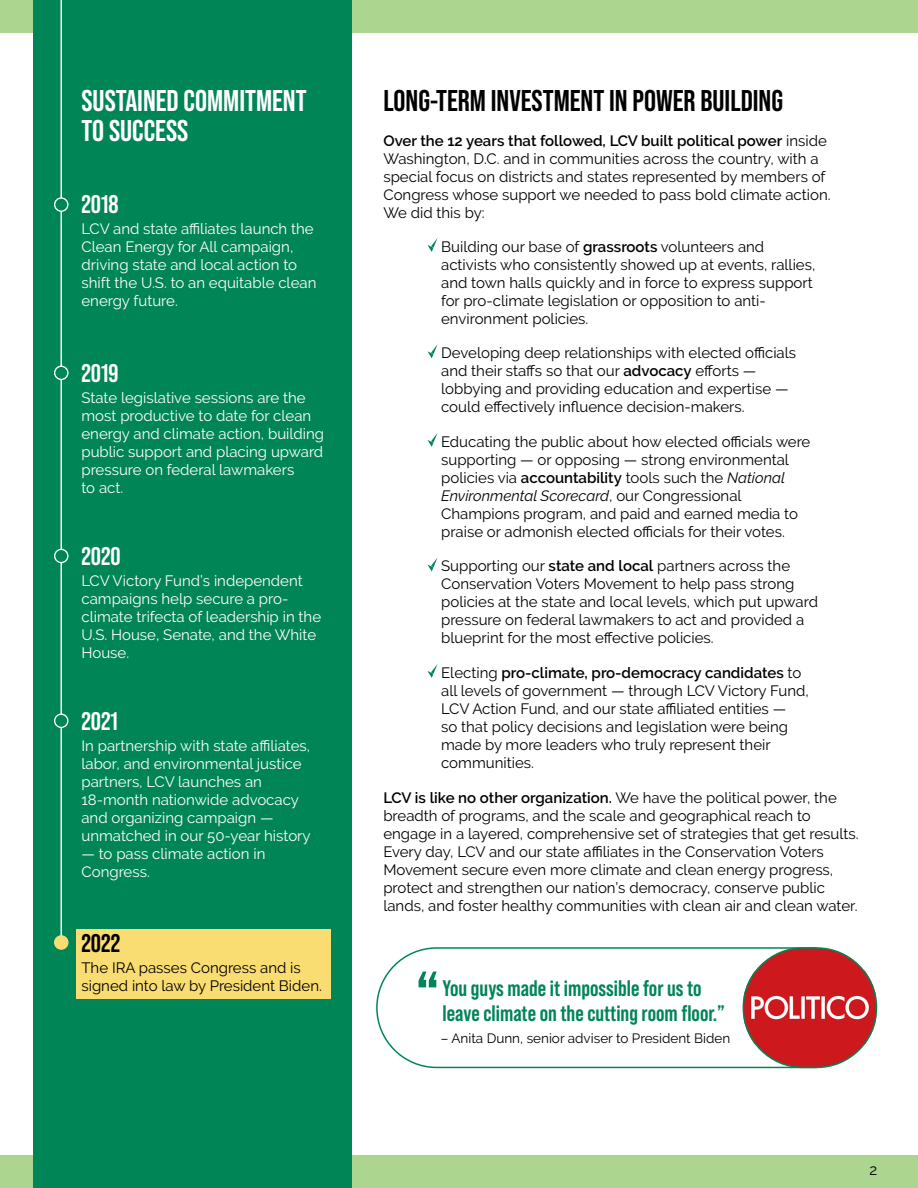
<style>
.page{position:relative;width:918px;height:1188px;background:#fff}
.page>*{position:absolute;margin:0;border:0;box-sizing:border-box;transform-origin:0 0}
.Quotation_Mark{font:700 69px "Bebas Neue Pro";color:#008557}
.Section_Header_-_H3{font:700 30px "Bebas Neue Pro";color:#000}
.Section_Header_-_H3-2{font:700 30px "Bebas Neue Pro";color:#fff}
.Timeline_Year_H4{font:700 25.5px "Bebas Neue Pro";color:#fff}
.Timeline_Year_H4-2{font:700 25.5px "Bebas Neue Pro";color:#000}
.Pull_Quote_H5{font:700 22.5px "Bebas Neue Pro";color:#008557}
.t1{font:15px/18px "Raleway";color:#000}
.t2{font:15px/18px "Raleway";color:#fff}
.t3{font:13.5px "Raleway";color:#000}
.s1{font-weight:600}
.s2{font-style:italic}
</style>
<div class="page">
<div style="left:0;top:1156px;width:918px;height:32px;background:#acd58f"></div>
<div style="left:0;top:0;width:918px;height:32px;background:#acd58f"></div>
<div style="left:33px;top:0;width:319px;height:1188px;background:#008557"></div>
<hr style="left:61px;top:0;width:1px;height:942px;background:#fff">
<div style="left:77px;top:929px;width:254px;height:70px;background:#f9dd72"></div>
<div style="left:55px;top:936px;width:13px;height:13px;background:#f9dd72;border-radius:50%"></div>
<div style="left:54px;top:935px;width:15px;height:15px;border:1px solid #f9dd72;border-radius:50%"></div>
<svg style="left:55px;top:714px;width:13px;height:13px"></svg>
<div style="left:54px;top:714px;width:15px;height:14px;border:1px solid #fff;border-radius:50%"></div>
<svg style="left:55px;top:549px;width:13px;height:14px"></svg>
<div style="left:54px;top:549px;width:15px;height:14px;border:1px solid #fff;border-radius:50%"></div>
<svg style="left:55px;top:198px;width:13px;height:13px"></svg>
<div style="left:54px;top:197px;width:15px;height:15px;border:1px solid #fff;border-radius:50%"></div>
<svg style="left:55px;top:366px;width:13px;height:13px"></svg>
<div style="left:54px;top:366px;width:15px;height:14px;border:1px solid #fff;border-radius:50%"></div>
<svg style="left:376px;top:947px;width:442px;height:122px"></svg>
<div style="left:743px;top:948px;width:134px;height:119px;background:#cd181d;border-radius:60px"></div>
<img style="left:744px;top:971px;width:132px;height:74px">
<div style="left:743px;top:947px;width:134px;height:121px;border:2px solid #008557;border-radius:60px"></div>
<svg style="left:427px;top:238px;width:11px;height:14px"></svg>
<svg style="left:427px;top:344px;width:11px;height:14px"></svg>
<svg style="left:427px;top:433px;width:11px;height:14px"></svg>
<svg style="left:427px;top:557px;width:11px;height:15px"></svg>
<svg style="left:427px;top:664px;width:11px;height:14px"></svg>
<p class="Section_Header_-_H3-2" style="left:81px;top:84px;width:227px">SUSTAINED COMMITMENT</p>
<p class="Section_Header_-_H3-2" style="left:81px;top:114px;width:108px">TO SUCCESS</p>
<p class="Timeline_Year_H4" style="left:81px;top:190px;width:39px">2018</p>
<p class="t2" style="left:81px;top:220px;width:236px">LCV and state affiliates launch the<br>Clean Energy for All campaign, driving state and local action to shift the U.S. to an equitable clean energy future.</p>
<p class="Timeline_Year_H4" style="left:81px;top:358px;width:39px">2019</p>
<p class="t2" style="left:81px;top:388px;width:244px">State legislative sessions are the most productive to date for clean energy and climate action, building public support and placing upward pressure on federal lawmakers</p>
<p class="t2" style="left:81px;top:478px;width:43px">to act.</p>
<p class="Timeline_Year_H4" style="left:81px;top:541px;width:41px">2020</p>
<p class="t2" style="left:81px;top:571px;width:241px">LCV Victory Fund’s independent campaigns help secure a pro&shy;climate trifecta of leadership in the<br>U.S. House, Senate, and the White<br>House.</p>
<p class="Timeline_Year_H4" style="left:81px;top:706px;width:38px">2021</p>
<p class="t2" style="left:81px;top:736px;width:231px">In partnership with state affiliates, labor, and environmental justice partners, LCV launches an<br>18-month nationwide advocacy and organizing campaign — unmatched in our 50-year history</p>
<p class="t2" style="left:81px;top:844px;width:185px">— to pass climate action in<br>Congress.</p>
<p class="Timeline_Year_H4-2" style="left:81px;top:929px;width:40px">2022</p>
<p class="t1" style="left:81px;top:959px;width:242px">The IRA passes Congress and is signed into law by President Biden.</p>
<p class="Section_Header_-_H3" style="left:383px;top:84px;width:401px">LONG-TERM INVESTMENT IN POWER BUILDING</p>
<p class="t1" style="left:383px;top:131px;width:449px"><span class="s1">Over the 12 years that followed, LCV built political power</span> inside Washington, D.C. and in communities across the country, with a special focus on districts and states represented by members of Congress whose support we needed to pass bold climate action.<br>We did this by:</p>
<p class="t1" style="left:441px;top:238px;width:376px">Building our base of <span class="s1">grassroots</span> volunteers and activists who consistently showed up at events, rallies, and town halls quickly and in force to express support for pro-climate legislation or opposition to anti&shy;environment policies.</p>
<p class="t1" style="left:441px;top:344px;width:357px">Developing deep relationships with elected officials and their staffs so that our <span class="s1">advocacy</span> efforts — lobbying and providing education and expertise — could effectively influence decision-makers.</p>
<p class="t1" style="left:441px;top:433px;width:371px">Educating the public about how elected officials were supporting — or opposing — strong environmental policies via <span class="s1">accountability</span> tools such the <span class="s2">National Environmental Scorecard</span>, our Congressional Champions program, and paid and earned media to praise or admonish elected officials for their votes.</p>
<p class="t1" style="left:441px;top:557px;width:378px">Supporting our <span class="s1">state and local</span> partners across the Conservation Voters Movement to help pass strong policies at the state and local levels, which put upward pressure on federal lawmakers to act and provided a blueprint for the most effective policies.</p>
<p class="t1" style="left:441px;top:664px;width:369px">Electing <span class="s1">pro-climate, pro-democracy candidates</span> to all levels of government — through LCV Victory Fund, LCV Action Fund, and our state affiliated entities —<br>so that policy decisions and legislation were being made by more leaders who truly represent their communities.</p>
<p class="t1" style="left:383px;top:788px;width:477px"><span class="s1">LCV is like no other organization.</span> We have the political power, the breadth of programs, and the scale and geographical reach to engage in a layered, comprehensive set of strategies that get results.<br>Every day, LCV and our state affiliates in the Conservation Voters Movement secure even more climate and clean energy progress, protect and strengthen our nation’s democracy, conserve public lands, and foster healthy communities with clean air and clean water.</p>
<p class="Quotation_Mark" style="left:415px;top:956px;width:26px">“</p>
<p class="Pull_Quote_H5" style="left:442px;top:975px;width:261px">You guys made it impossible for us to</p>
<p class="Pull_Quote_H5" style="left:442px;top:1000px;width:284px">leave climate on the cutting room floor.”</p>
<p class="t3" style="left:441px;top:1031px;width:291px">– Anita Dunn, senior adviser to President Biden</p>
<p class="t1" style="left:869px;top:1161px;width:9px">2</p>
</div>
